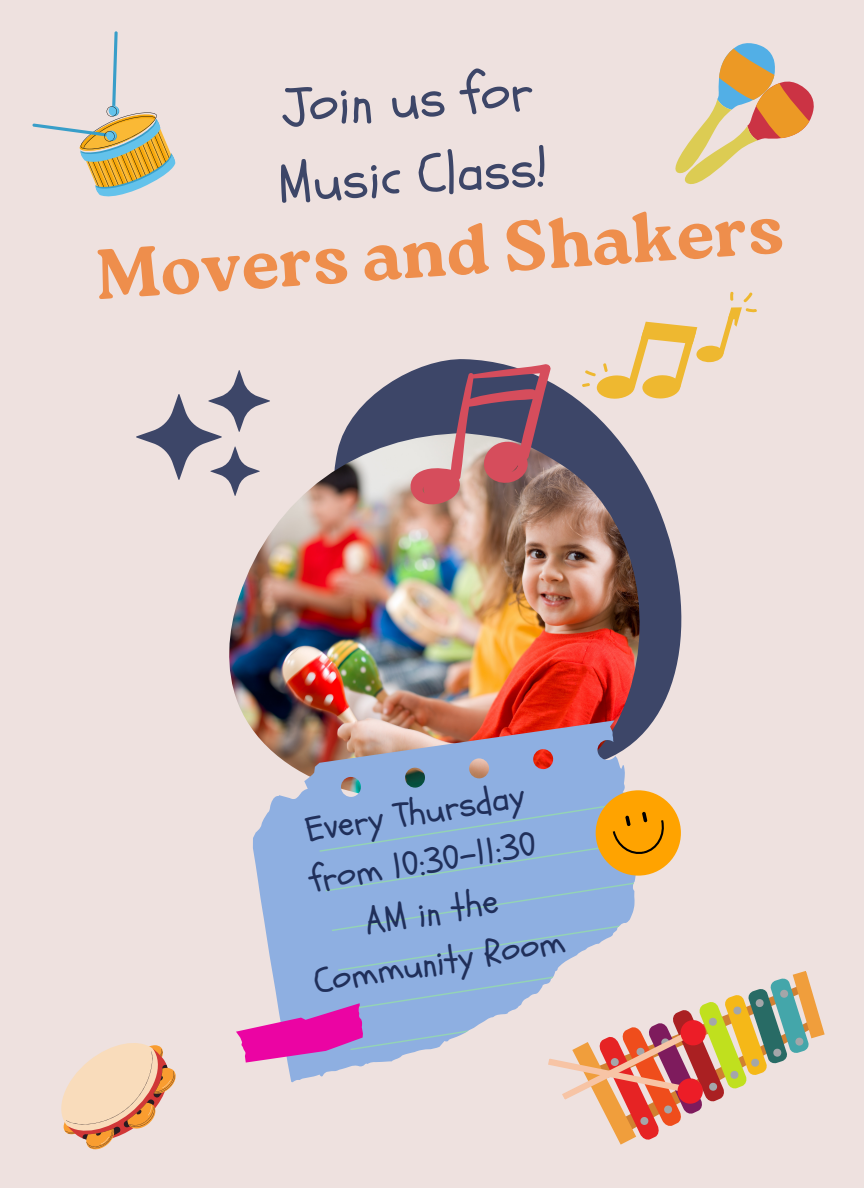
<style>
.page{position:relative;width:864px;height:1188px;background:#eee1df}
.page>*{position:absolute;margin:0;border:0;box-sizing:border-box;transform-origin:0 0}
.t1{font:70.65px "Roca Two Bl";color:#ee8e4c}
.t2{font:55.2px/76.7px "Schoolbell";color:#3d4668}
.t3{font:36px/50.2px "Schoolbell";color:#202f5a;text-align:center}
</style>
<div class="page">
<svg style="left:343px;top:375px;width:339px;height:355px;fill:#3d4668"></svg>
<img style="left:229px;top:433px;width:417px;height:358px">
<svg style="left:402px;top:359px;width:152px;height:170px"></svg>
<div style="left:696px;top:345px;width:28px;height:18px;background:#eeb830;border-radius:50%"></div>
<svg style="left:718px;top:291px;width:39px;height:63px"></svg>
<svg style="left:581px;top:321px;width:116px;height:85px"></svg>
<svg style="left:136px;top:370px;width:134px;height:126px"></svg>
<svg style="left:253px;top:720px;width:386px;height:363px;fill:#8eafe1"></svg>
<svg style="left:320px;top:802px;width:314px;height:248px;fill:#8eafe1"></svg>
<svg style="left:236px;top:1003px;width:127px;height:60px"></svg>
<div style="left:596px;top:790px;width:85px;height:86px;background:#ffa300;border-radius:50%"></div>
<svg style="left:613px;top:812px;width:51px;height:42px"></svg>
<svg style="left:61px;top:1043px;width:115px;height:107px"></svg>
<svg style="left:594px;top:933px;width:45px;height:34px"></svg>
<svg style="left:546px;top:967px;width:279px;height:178px"></svg>
<svg style="left:675px;top:43px;width:139px;height:142px"></svg>
<svg style="left:32px;top:31px;width:143px;height:166px"></svg>
<p class="t2" style="left:270px;top:71px;width:272px;rotate:-4deg">Join us for<br>Music Class!</p>
<p class="t1" style="left:93px;top:234px;width:691px;rotate:-4deg">Movers and Shakers</p>
<p class="t3" style="left:287px;top:808px;width:255px;rotate:-9deg">Every Thursday from 10:30-11:30<br>AM in the<br>Community Room</p>
</div>
